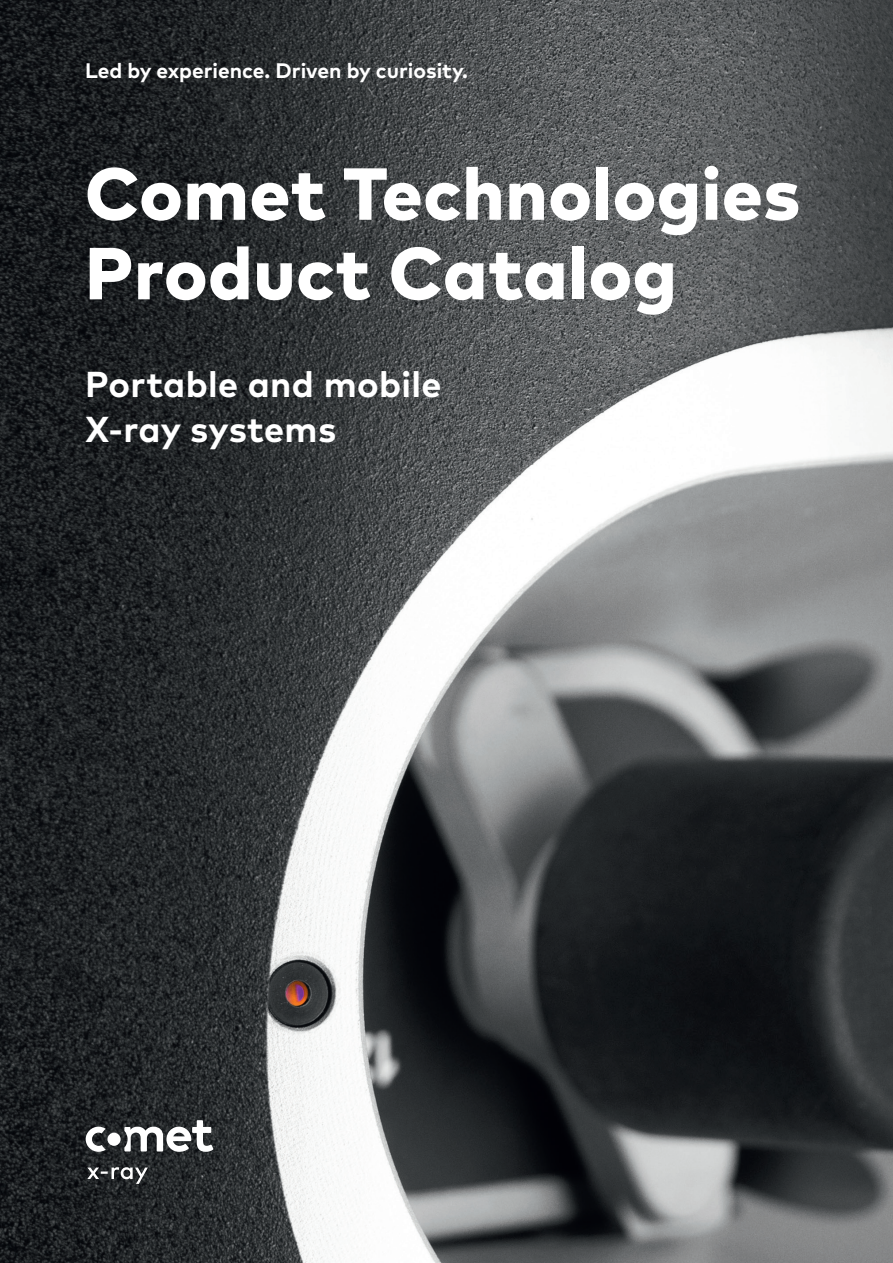
<style>
.page{position:relative;width:893px;height:1263px;background:#fff}
.page>*{position:absolute;margin:0;border:0;box-sizing:border-box;transform-origin:0 0}
.t1{font:800 73.5px/79.5px "Mark Pro";letter-spacing:.01em;color:#fff}
.t2{font:700 36px/45px "Mark Pro";letter-spacing:.01em;color:#fff}
.t3{font:700 21px "Mark Pro";color:#fff}
</style>
<div class="page">
<img style="left:0;top:0;width:893px;height:1263px">
<svg style="left:87px;top:1167px;width:61px;height:17px"></svg>
<svg style="left:86px;top:1120px;width:127px;height:32px"></svg>
<p class="t3" style="left:85px;top:55px;width:385px">Led by experience. Driven by curiosity.</p>
<h1 class="t1" style="left:85px;top:148px;width:717px">Comet Technologies<br>Product Catalog</h1>
<h2 class="t2" style="left:85px;top:358px;width:358px">Portable and mobile<br>X-ray systems</h2>
</div>
